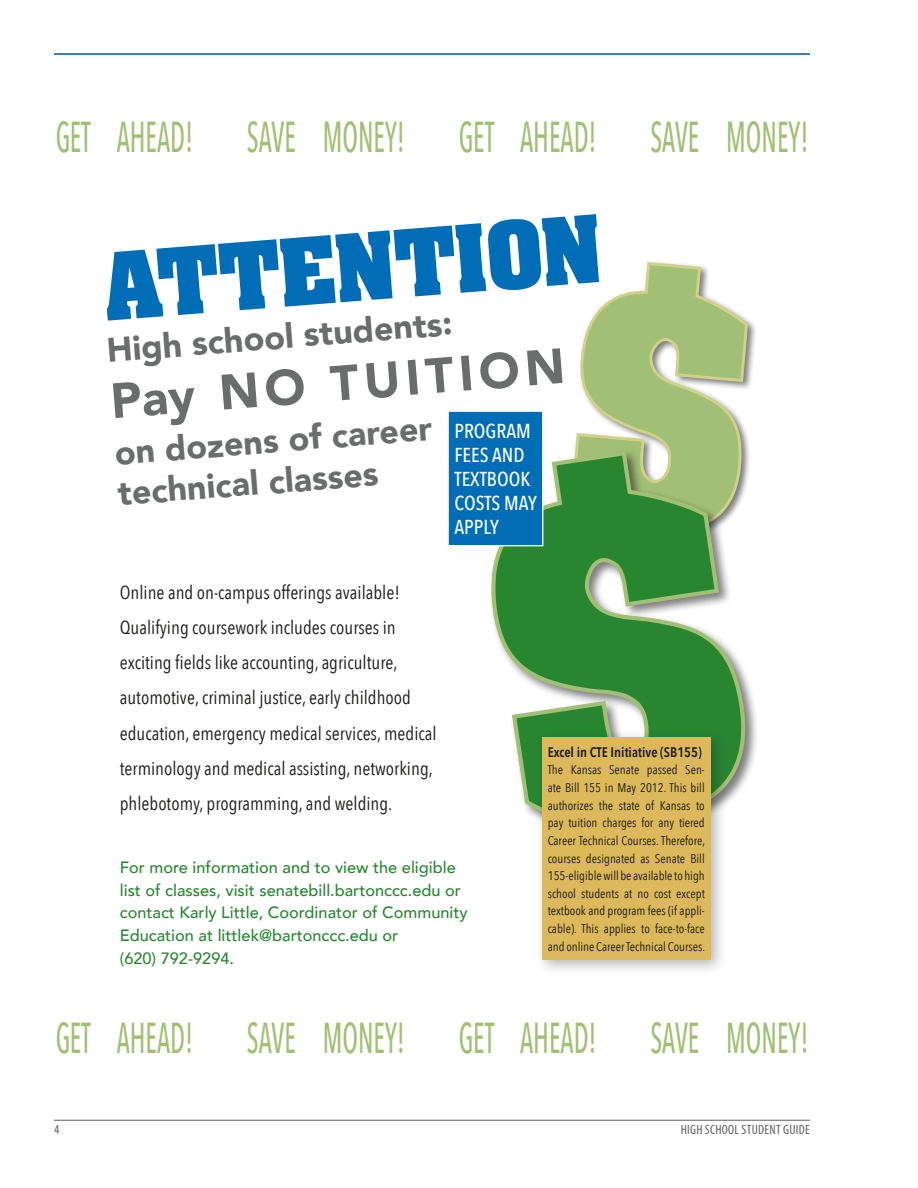
<style>
.page{position:relative;width:918px;height:1188px;background:#fff}
.page>*{position:absolute;margin:0;border:0;box-sizing:border-box;transform-origin:0 0}
.t1{font:700 79.2px "Aardvark";color:#006db6}
.t2{font:900 49.05px "Avenir";color:#6b6c6c}
.t3{font:500 43.2px "Avenir Next Condensed";color:#a2c075;scale:.63 1}
.t4{font:900 33.9px/40.5px "Avenir";color:#6b6c6c}
.t5{font:500 20.1px/24.2px "Avenir Next Condensed";color:#fff}
.t6{font:18.9px/35.2px "Avenir Next Condensed";color:#1c1b1a}
.t7{font:500 16.35px/23px "Avenir";color:#288631}
.t8{font:600 13.8px "Avenir Next Condensed";color:#1c1b1a}
.t9{font:condensed 13.5px "Myriad Pro";letter-spacing:.02em;color:#5f6160}
.t10{font:12.6px/17.5px "Avenir Next Condensed";color:#1c1b1a;text-align:justify}
</style>
<div class="page">
<hr style="left:54px;top:1120px;width:756px;height:1px;background:#5f6160">
<hr style="left:54px;top:53px;width:756px;height:2px;background:#005aa6">
<div style="left:569px;top:261px;width:189px;height:310px;background:#1c1b1a;opacity:.57"></div>
<svg style="left:569px;top:261px;width:181px;height:188px"></svg>
<div style="left:489px;top:449px;width:270px;height:431px;background:#1c1b1a;opacity:.57"></div>
<svg style="left:489px;top:449px;width:259px;height:420px"></svg>
<div style="left:448px;top:411px;width:95px;height:135px;background:#006db6"></div>
<div style="left:447px;top:410px;width:96px;height:136px;border:1px solid #fff"></div>
<div style="left:534px;top:729px;width:193px;height:247px;background:#1c1b1a;opacity:.32"></div>
<div style="left:542px;top:737px;width:168px;height:223px;background:#dcb95a"></div>
<h3 class="t3" style="left:55px;top:111px;width:1197px">GET AHEAD! SAVE MONEY! GET AHEAD! SAVE MONEY!</h3>
<h1 class="t1" style="left:102px;top:244px;width:501px;rotate:-4deg">ATTENTION</h1>
<h3 class="t4" style="left:105px;top:331px;width:348px;rotate:-5deg">High school students:</h3>
<h2 class="t2" style="left:107px;top:362px;width:457px;rotate:-5deg">Pay NO TUITION</h2>
<h3 class="t4" style="left:113px;top:433px;width:320px;rotate:-5deg">on dozens of career technical classes</h3>
<h3 class="t5" style="left:454px;top:418px;width:84px">PROGRAM<br>FEES AND<br>TEXTBOOK<br>COSTS MAY<br>APPLY</h3>
<p class="t6" style="left:120px;top:573px;width:318px">Online and on-campus offerings available!<br>Qualifying coursework includes courses in exciting fields like accounting, agriculture, automotive, criminal justice, early childhood education, emergency medical services, medical terminology and medical assisting, networking, phlebotomy, programming, and welding.</p>
<p class="t7" style="left:120px;top:855px;width:349px">For more information and to view the eligible list of classes, visit senatebill.bartonccc.edu or contact Karly Little, Coordinator of Community Education at littlek@bartonccc.edu or<br>(620) 792-9294.</p>
<p class="t8" style="left:548px;top:740px;width:156px">Excel in CTE Initiative (SB155)</p>
<p class="t10" style="left:548px;top:761px;width:159px">The Kansas Senate passed Sen&shy;ate Bill 155 in May 2012. This bill authorizes the state of Kansas to pay tuition charges for any tiered Career Technical Courses. Therefore, courses designated as Senate Bill 155-eligible will be available to high school students at no cost except textbook and program fees (if appli&shy;cable). This applies to face-to-face and online Career Technical Courses.</p>
<h3 class="t3" style="left:55px;top:1011px;width:1197px">GET AHEAD! SAVE MONEY! GET AHEAD! SAVE MONEY!</h3>
<p class="t9" style="left:54px;top:1121px;width:7px">4</p>
<p class="t9" style="left:681px;top:1121px;width:131px">HIGH SCHOOL STUDENT GUIDE</p>
</div>
